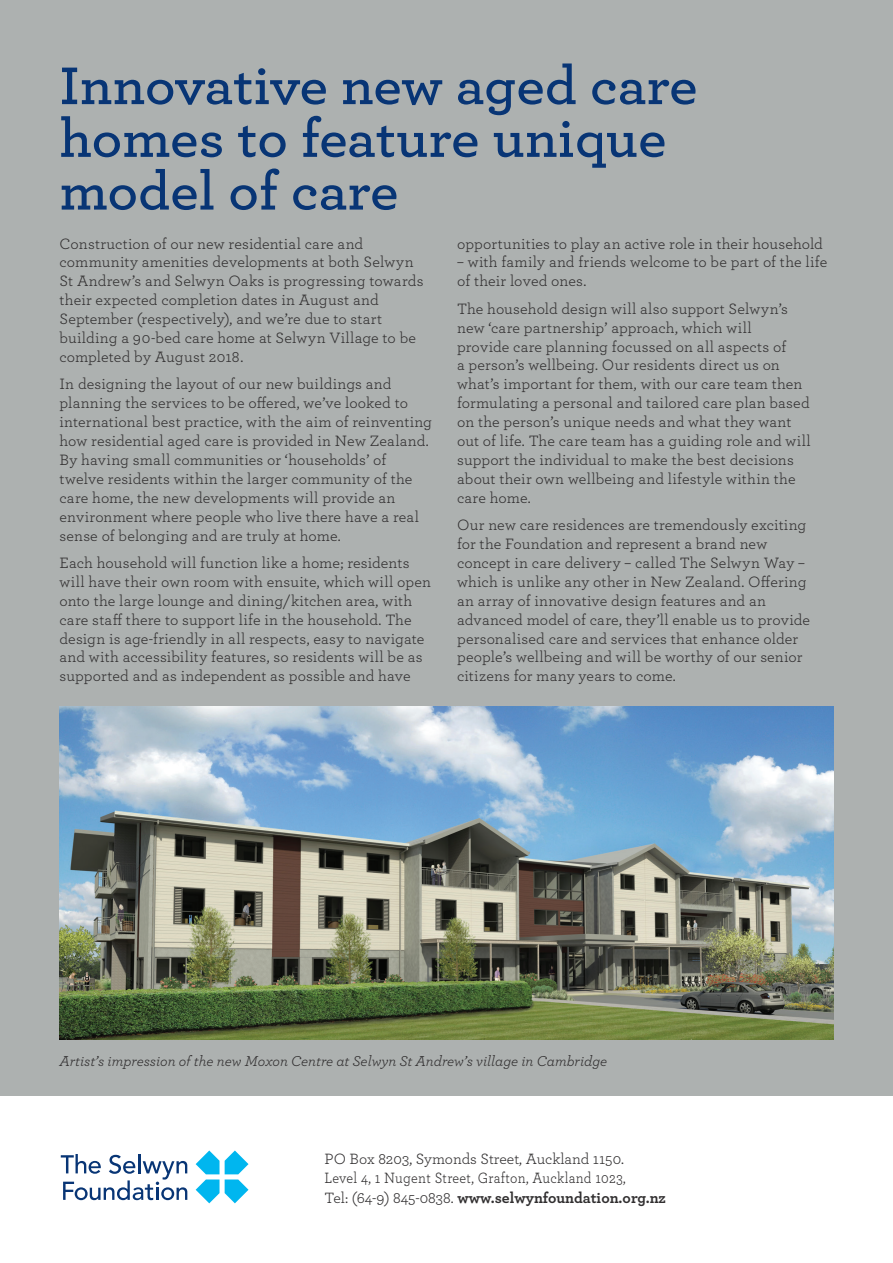
<style>
.page{position:relative;width:893px;height:1263px;background:#fff}
.page>*{position:absolute;margin:0;border:0;box-sizing:border-box;transform-origin:0 0}
.t1{font:600 55.5px/52.7px "Archer";color:#083575;scale:1.04 1}
.t2{font:15.75px/18.9px "Archer";letter-spacing:.01em;color:#312f30}
.t3{font:15.6px/19.5px "Archer";color:#312f30}
.t4{font:italic 15px "Archer";color:#312f30}
.s1{font-weight:700}
</style>
<div class="page">
<div style="left:0;top:0;width:893px;height:1095px;background:#adb1b0"></div>
<img style="left:60px;top:707px;width:773px;height:333px">
<svg style="left:196px;top:1150px;width:52px;height:53px"></svg>
<svg style="left:61px;top:1154px;width:126px;height:46px"></svg>
<p class="t1" style="left:60px;top:56px;width:615px">Innovative new aged care homes to feature unique model of care</p>
<p class="t2" style="left:60px;top:233px;width:366px">Construction of our new residential care and community amenities developments at both Selwyn St Andrew’s and Selwyn Oaks is progressing towards their expected completion dates in August and September (respectively), and we’re due to start building a 90-bed care home at Selwyn Village to be completed by August 2018.</p>
<p class="t2" style="left:60px;top:374px;width:374px">In designing the layout of our new buildings and planning the services to be offered, we’ve looked to international best practice, with the aim of reinventing how residential aged care is provided in New Zealand.<br>By having small communities or ‘households’ of twelve residents within the larger community of the care home, the new developments will provide an environment where people who live there have a real sense of belonging and are truly at home.</p>
<p class="t2" style="left:60px;top:552px;width:373px">Each household will function like a home; residents will have their own room with ensuite, which will open onto the large lounge and dining/kitchen area, with care staff there to support life in the household. The design is age-friendly in all respects, easy to navigate and with accessibility features, so residents will be as supported and as independent as possible and have</p>
<p class="t2" style="left:457px;top:233px;width:367px">opportunities to play an active role in their household</p>
<p class="t2" style="left:457px;top:252px;width:372px">– with family and friends welcome to be part of the life of their loved ones.</p>
<p class="t2" style="left:457px;top:298px;width:355px">The household design will also support Selwyn’s new ‘care partnership’ approach, which will<br>provide care planning focussed on all aspects of<br>a person’s wellbeing. Our residents direct us on what’s important for them, with our care team then formulating a personal and tailored care plan based on the person’s unique needs and what they want out of life. The care team has a guiding role and will support the individual to make the best decisions about their own wellbeing and lifestyle within the care home.</p>
<p class="t2" style="left:457px;top:515px;width:354px">Our new care residences are tremendously exciting for the Foundation and represent a brand new concept in care delivery – called The Selwyn Way – which is unlike any other in New Zealand. Offering an array of innovative design features and an advanced model of care, they’ll enable us to provide personalised care and services that enhance older people’s wellbeing and will be worthy of our senior citizens for many years to come.</p>
<p class="t4" style="left:60px;top:1051px;width:549px">Artist’s impression of the new Moxon Centre at Selwyn St Andrew’s village in Cambridge</p>
<p class="t3" style="left:325px;top:1148px;width:343px">PO Box 8203, Symonds Street, Auckland 1150.<br>Level 4, 1 Nugent Street, Grafton, Auckland 1023,<br>Tel: (64-9) 845-0838. <span class="s1">www.selwynfoundation.org.nz</span></p>
</div>
